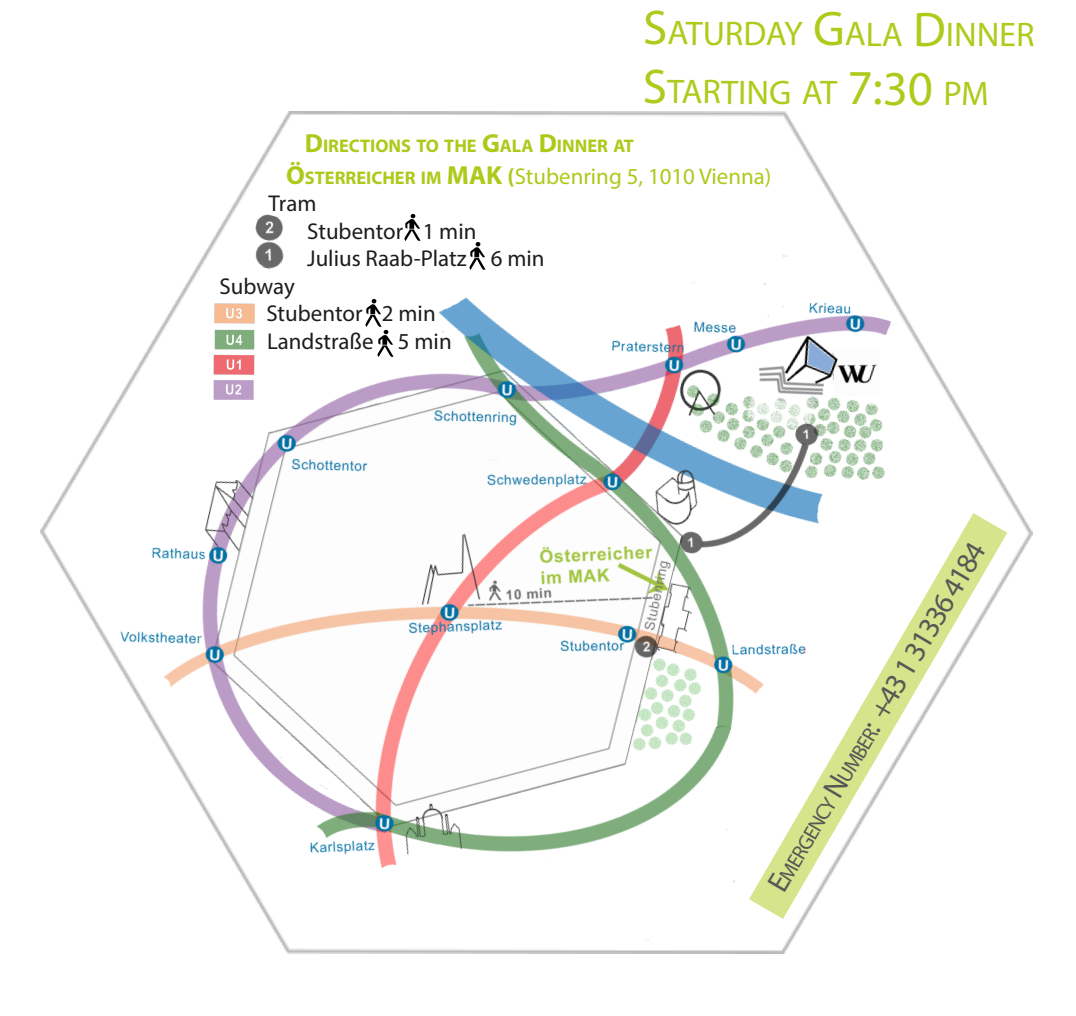
<style>
.page{position:relative;width:1076px;height:1016px;background:#fff}
.page>*{position:absolute;margin:0;border:0;box-sizing:border-box;transform-origin:0 0}
.t1{font:34.3px/58.3px "Myriad Pro";letter-spacing:-.005em;color:#afca1a}
.t2{font:29.93px "Myriad Pro";color:#575756}
.t3{font:22.93px "Myriad Pro";color:#1d1d1b}
.t4{font:22.93px "Myriad Pro";color:#aec91a}
.t5{font:700 18.38px "Myriad Pro";color:#aec91a}
.s1{font-size:49px}
.s2{font-size:26.25px}
.s3{font-weight:700;font-size:26.25px}
.s4{font-weight:700;font-size:18.38px}
.s5{font-weight:700}
.s6{font-size:21px}
</style>
<div class="page">
<img style="left:40px;top:111px;width:993px;height:843px">
<img style="left:246px;top:212px;width:46px;height:59px">
<img style="left:211px;top:353px;width:46px;height:50px">
<img style="left:210px;top:299px;width:46px;height:29px">
<img style="left:211px;top:325px;width:47px;height:28px">
<svg style="left:749px;top:513px;width:258px;height:405px"></svg>
<img style="left:405px;top:212px;width:16px;height:31px">
<img style="left:469px;top:241px;width:16px;height:30px">
<img style="left:365px;top:297px;width:17px;height:31px">
<img style="left:377px;top:328px;width:17px;height:30px">
<h1 class="t1" style="left:643px;top:4px;width:393px"><span class="s1">S</span>ATURDAY <span class="s1">G</span>ALA <span class="s1">D</span>INNER<br><span class="s1">S</span>TARTING AT <span class="s1">7:30</span> PM</h1>
<p class="t5" style="left:305px;top:134px;width:330px"><span class="s2">D</span>IRECTIONS TO THE <span class="s2">G</span>ALA <span class="s2">D</span>INNER AT</p>
<p class="t4" style="left:286px;top:162px;width:486px"><span class="s3">Ö</span><span class="s4">STERREICHER IM</span> <span class="s3">MAK</span> <span class="s5">(</span>Stubenring 5, 1010 Vienna)</p>
<p class="t3" style="left:269px;top:189px;width:49px">Tram</p>
<p class="t3" style="left:307px;top:217px;width:171px">Stubentor 1 min</p>
<p class="t3" style="left:307px;top:244px;width:239px">Julius Raab-Platz 6 min</p>
<p class="t3" style="left:220px;top:272px;width:77px">Subway</p>
<p class="t3" style="left:266px;top:299px;width:171px">Stubentor 2 min</p>
<p class="t3" style="left:267px;top:326px;width:186px">Landstraße 5 min</p>
<h2 class="t2" style="left:757px;top:878px;width:401px;rotate:-59deg">E<span class="s6">MERGENCY</span> N<span class="s6">UMBER</span>: +43 1 31336 4184</h2>
</div>
